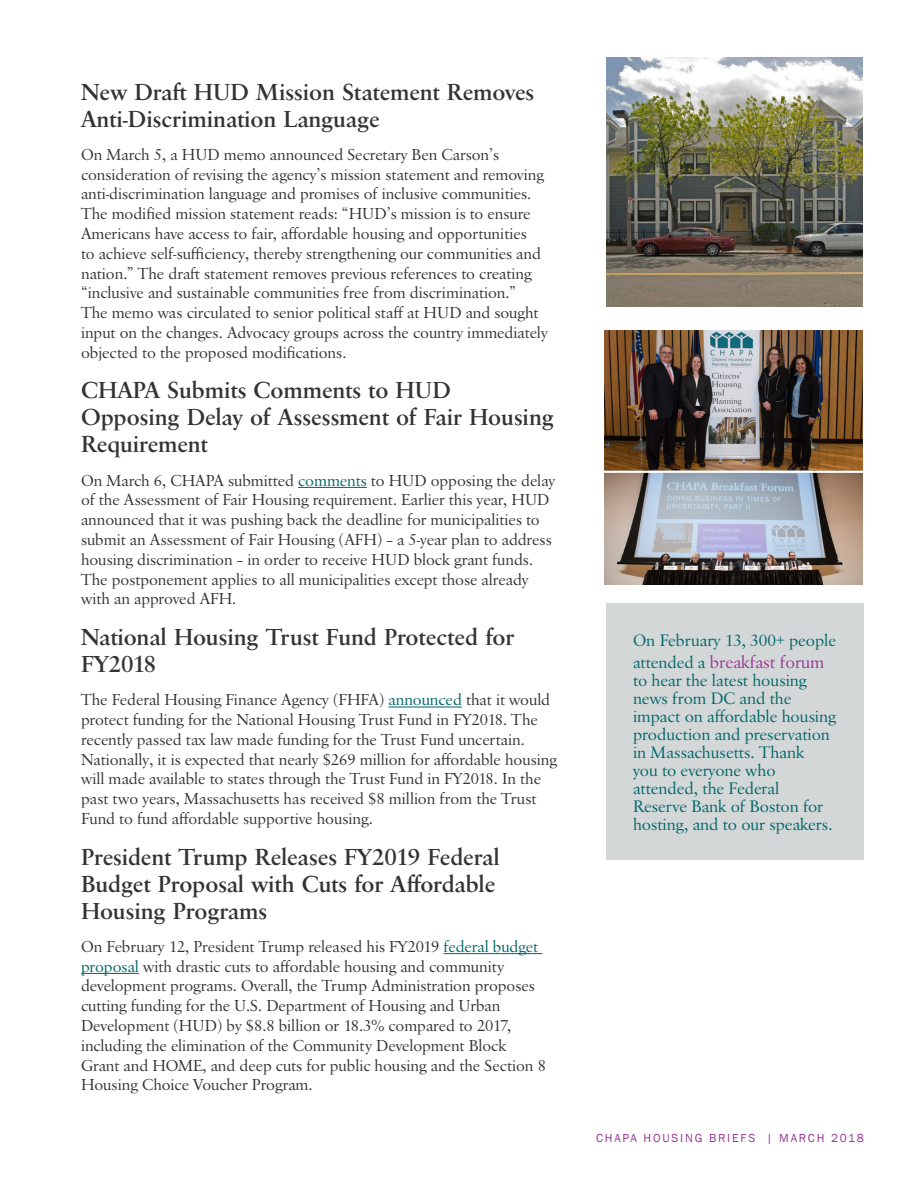
<style>
.page{position:relative;width:918px;height:1188px;background:#fff}
.page>*{position:absolute;margin:0;border:0;box-sizing:border-box;transform-origin:0 0}
.Brief_Title{font:700 24px/27px "Savoy";color:#323332}
.t1{font:18px "Savoy";color:#983895}
.t2{font:17.25px/18px "Savoy";color:#066}
.Main_Paragraph_Style{font:16.5px/19.8px "Savoy";color:#323332}
.t3{font:12px "Franklin Gothic";letter-spacing:.15em;color:#973794}
.s1{color:#066}
.s2{font-size:17.25px;color:#066}
</style>
<div class="page">
<div style="left:606px;top:603px;width:258px;height:257px;background:#d3d7d8"></div>
<img style="left:604px;top:331px;width:258px;height:254px">
<img style="left:607px;top:58px;width:255px;height:249px">
<hr style="left:298px;top:487px;width:69px;height:1px;background:#066">
<hr style="left:389px;top:707px;width:73px;height:1px;background:#066">
<hr style="left:444px;top:953px;width:98px;height:1px;background:#066">
<hr style="left:81px;top:973px;width:58px;height:1px;background:#066">
<p class="Brief_Title" style="left:81px;top:79px;width:455px">New Draft HUD Mission Statement Removes<br>Anti-Discrimination Language</p>
<p class="Main_Paragraph_Style" style="left:81px;top:145px;width:468px">On March 5, a HUD memo announced Secretary Ben Carson’s consideration of revising the agency’s mission statement and removing anti-discrimination language and promises of inclusive communities.<br>The modified mission statement reads: “HUD’s mission is to ensure Americans have access to fair, affordable housing and opportunities<br>to achieve self-sufficiency, thereby strengthening our communities and nation.” The draft statement removes previous references to creating “inclusive and sustainable communities free from discrimination.”<br>The memo was circulated to senior political staff at HUD and sought input on the changes. Advocacy groups across the country immediately objected to the proposed modifications.</p>
<p class="Brief_Title" style="left:81px;top:378px;width:474px">CHAPA Submits Comments to HUD<br>Opposing Delay of Assessment of Fair Housing<br>Requirement</p>
<p class="Main_Paragraph_Style" style="left:81px;top:471px;width:476px">On March 6, CHAPA submitted <span class="s1">comments</span> to HUD opposing the delay of the Assessment of Fair Housing requirement. Earlier this year, HUD announced that it was pushing back the deadline for municipalities to submit an Assessment of Fair Housing (AFH) – a 5-year plan to address housing discrimination – in order to receive HUD block grant funds.<br>The postponement applies to all municipalities except those already with an approved AFH.</p>
<p class="Brief_Title" style="left:81px;top:624px;width:435px">National Housing Trust Fund Protected for<br>FY2018</p>
<p class="Main_Paragraph_Style" style="left:81px;top:691px;width:478px">The Federal Housing Finance Agency (FHFA) <span class="s1">announced</span> that it would protect funding for the National Housing Trust Fund in FY2018. The recently passed tax law made funding for the Trust Fund uncertain.<br>Nationally, it is expected that nearly $269 million for affordable housing will made available to states through the Trust Fund in FY2018. In the past two years, Massachusetts has received $8 million from the Trust Fund to fund affordable supportive housing.</p>
<p class="Brief_Title" style="left:81px;top:844px;width:420px">President Trump Releases FY2019 Federal<br>Budget Proposal with Cuts for Affordable<br>Housing Programs</p>
<p class="Main_Paragraph_Style" style="left:81px;top:937px;width:466px">On February 12, President Trump released his FY2019 <span class="s1">federal budget proposal</span> with drastic cuts to affordable housing and community development programs. Overall, the Trump Administration proposes cutting funding for the U.S. Department of Housing and Urban Development (HUD) by $8.8 billion or 18.3% compared to 2017, including the elimination of the Community Development Block Grant and HOME, and deep cuts for public housing and the Section 8<br>Housing Choice Voucher Program.</p>
<p class="t2" style="left:633px;top:632px;width:205px">On February 13, 300+ people</p>
<p class="t1" style="left:633px;top:651px;width:193px"><span class="s2">attended a</span> breakfast forum</p>
<p class="t2" style="left:633px;top:672px;width:205px">to hear the latest housing news from DC and the impact on affordable housing production and preservation in Massachusetts. Thank<br>you to everyone who attended, the Federal<br>Reserve Bank of Boston for hosting, and to our speakers.</p>
<p class="t3" style="left:596px;top:1131px;width:269px">CHAPA HOUSING BRIEFS | MARCH 2018</p>
</div>
